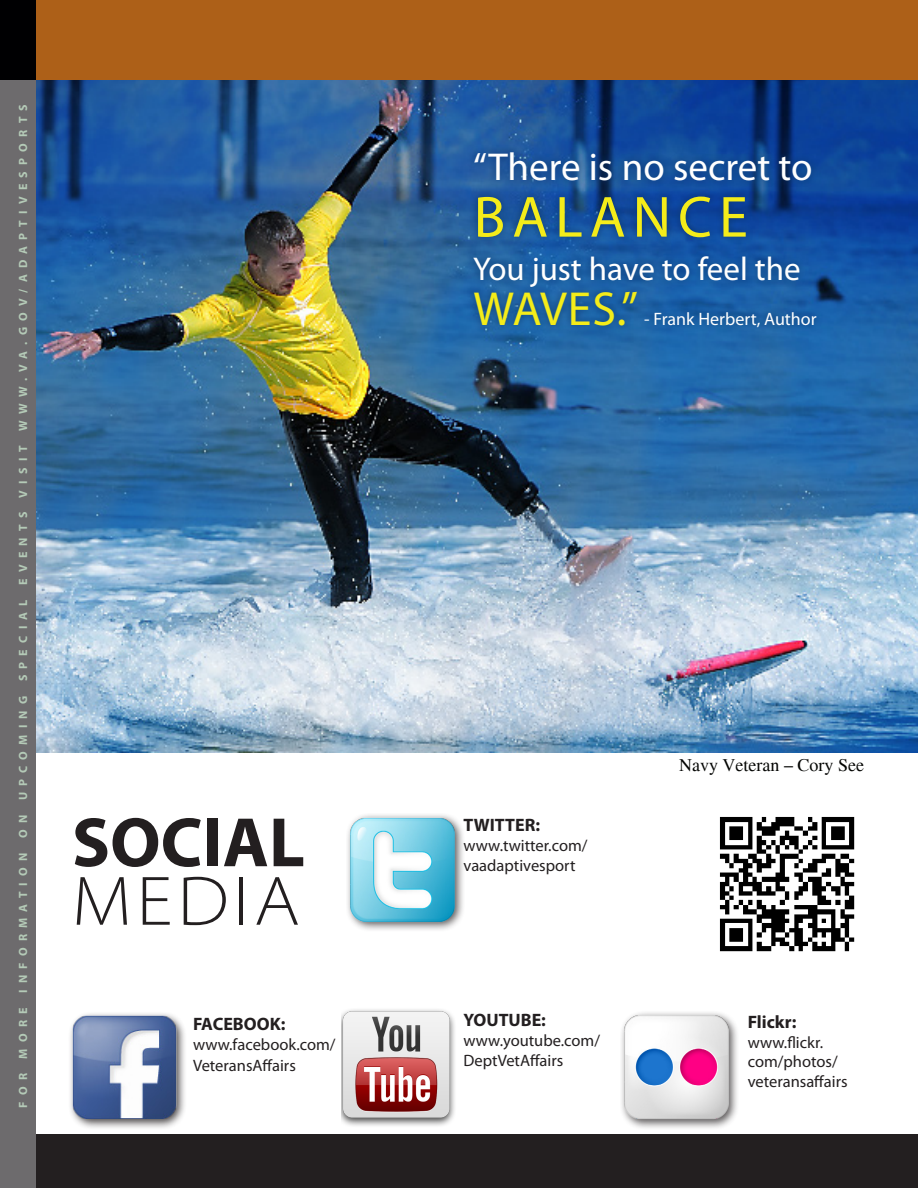
<style>
.page{position:relative;width:918px;height:1188px;background:#fff}
.page>*{position:absolute;margin:0;border:0;box-sizing:border-box;transform-origin:0 0}
.t1{font:700 70.5px "Myriad Pro";color:#231f20}
.t2{font:300 semi-expanded 70.5px "Myriad Pro";letter-spacing:.07em;color:#231f20}
.t3{font:58.5px "Myriad Pro";letter-spacing:.12em;color:#f4ec1a}
.t4{font:48px "Myriad Pro";letter-spacing:-.005em;color:#f4ec1a}
.t5{font:39px "Myriad Pro";color:#fff}
.t6{font:33px "Myriad Pro";color:#fff}
.Body_1{font:700 18px "Myriad Pro";color:#231f20}
.t7{font:18px "Myriad Pro";color:#fff}
.t8{font:18px "Times";color:#040503}
.Body_1-2{font:16.5px/19.8px "Myriad Pro";color:#231f20}
.t9{font:700 12px "Myriad Pro";letter-spacing:.52em;color:#b4cab7}
.s1{font-size:18px;color:#fff}
</style>
<div class="page">
<div style="left:0;top:1135px;width:917px;height:53px;background:#231f20"></div>
<div style="left:0;top:80px;width:36px;height:1108px;background:#6d6b6d"></div>
<div style="left:0;top:0;width:36px;height:80px;background:#000002"></div>
<img style="left:36px;top:80px;width:882px;height:673px">
<div style="left:36px;top:0;width:882px;height:80px;background:#ad6018"></div>
<img style="left:719px;top:816px;width:136px;height:136px">
<div style="left:68px;top:1011px;width:119px;height:119px;background:#231f20;opacity:.82"></div>
<img style="left:68px;top:1011px;width:117px;height:108px">
<div style="left:346px;top:813px;width:120px;height:119px;background:#231f20;opacity:.75"></div>
<img style="left:346px;top:818px;width:118px;height:112px">
<img style="left:342px;top:1009px;width:113px;height:117px">
<div style="left:620px;top:1010px;width:119px;height:120px;background:#f6f6f6"></div>
<img style="left:622px;top:1013px;width:114px;height:114px">
<div style="left:466px;top:145px;width:358px;height:190px;background:#0b366a;opacity:.87"></div>
<p class="t9" style="left:15px;top:1108px;width:1005px;rotate:-90deg">FOR MORE INFORMATION ON UPCOMING SPECIAL EVENTS VISIT WWW.VA.GOV/ADAPTIVESPORTS</p>
<p class="t1" style="left:72px;top:796px;width:234px">SOCIAL</p>
<p class="t2" style="left:72px;top:862px;width:229px">MEDIA</p>
<p class="Body_1" style="left:193px;top:1012px;width:94px">FACEBOOK:</p>
<p class="Body_1-2" style="left:193px;top:1033px;width:144px;line-height:21.6px">www.facebook.com/<br>VeteransAffairs<span class="s1">um</span></p>
<p class="t5" style="left:473px;top:143px;width:341px">“There is no secret to</p>
<p class="t3" style="left:474px;top:181px;width:276px">BALANCE</p>
<p class="t6" style="left:473px;top:249px;width:329px">You just have to feel the</p>
<p class="t4" style="left:474px;top:279px;width:166px">WAVES.”</p>
<p class="t7" style="left:644px;top:308px;width:174px">- Frank Herbert, Author</p>
<p class="Body_1" style="left:464px;top:814px;width:78px">TWITTER:</p>
<p class="Body_1-2" style="left:464px;top:835px;width:126px">www.twitter.com/ vaadaptivesport</p>
<p class="Body_1" style="left:464px;top:1008px;width:84px">YOUTUBE:</p>
<p class="Body_1-2" style="left:464px;top:1030px;width:138px">www.youtube.com/<br>DeptVetAffairs</p>
<p class="t8" style="left:679px;top:755px;width:186px">Navy Veteran – Cory See</p>
<p class="Body_1" style="left:748px;top:1010px;width:50px">Flickr:</p>
<p class="Body_1-2" style="left:748px;top:1032px;width:101px">www.flickr. com/photos/ veteransaffairs</p>
</div>
